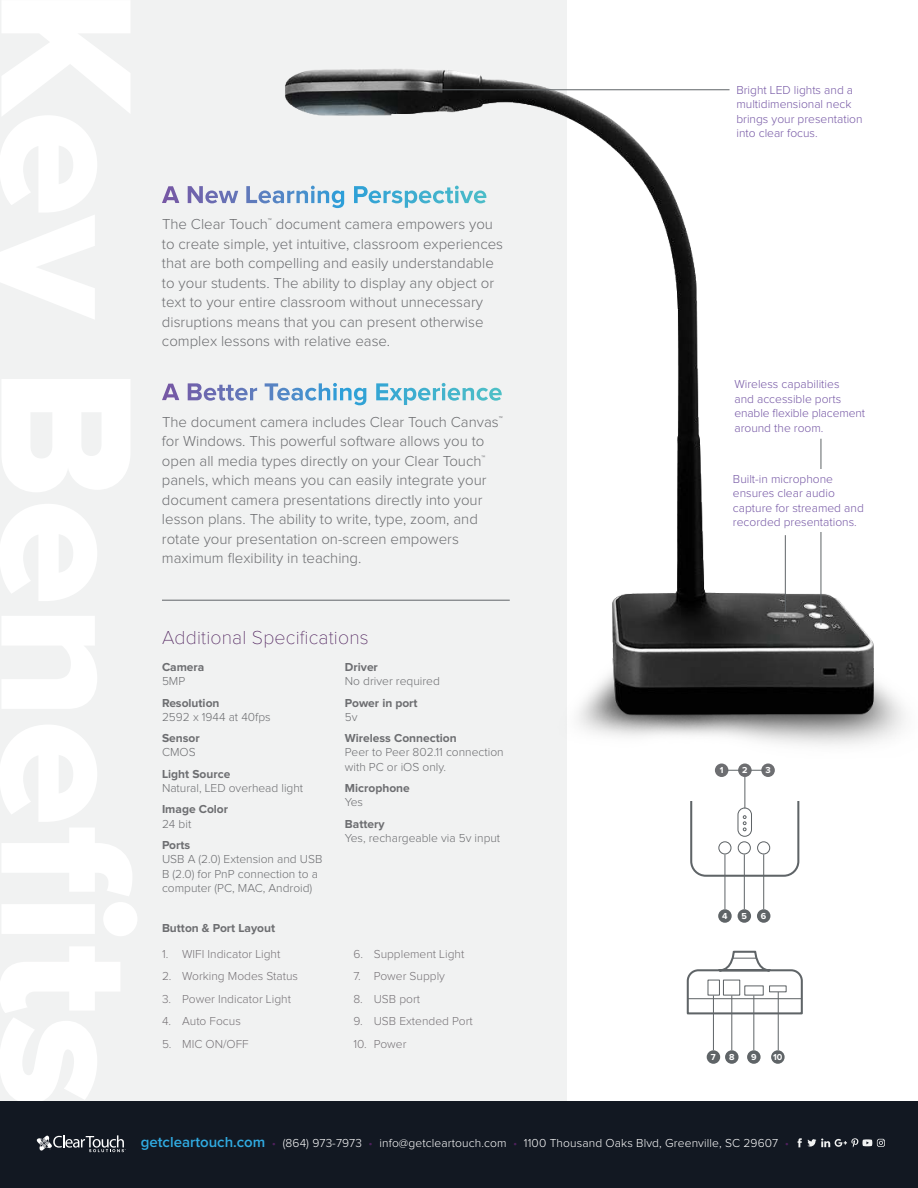
<style>
.page{position:relative;width:918px;height:1188px;background:#fff}
.page>*{position:absolute;margin:0;border:0;box-sizing:border-box;transform-origin:0 0}
.t1{font:100 19.5px "Proxima Nova T";letter-spacing:.01em;color:#4e205c}
.t2{font:300 15px/19.5px "Proxima Nova";color:#6d6e71}
.t3{font:300 12px/14.4px "Proxima Nova";color:#7658a5}
.t4{font:300 12px/14.4px "Proxima Nova";color:#6d6e71}
.t5{font:300 12px "Proxima Nova";color:#777377}
.t6{font:700 12px "Proxima Nova";color:#6d6e71}
.t7{font:300 12px "Proxima Nova";letter-spacing:.01em;color:#fff}
.t8{font:700 9px "Proxima Nova";color:#fff}
.s1{font-weight:600;font-size:15px;color:#30abe2}
.s2{color:#4e205c}
</style>
<div class="page">
<div style="left:0;top:0;width:566px;height:1102px;background:#f1f2f2"></div>
<div style="left:0;top:1102px;width:918px;height:86px;background:#121822"></div>
<img style="left:162px;top:54px;width:743px;height:726px">
<svg style="left:36px;top:1135px;width:90px;height:17px"></svg>
<svg style="left:798px;top:1138px;width:87px;height:9px"></svg>
<hr style="left:821px;top:439px;width:1px;height:186px;background:#5f6467">
<hr style="left:785px;top:535px;width:1px;height:78px;background:#5f6467">
<img style="left:162px;top:186px;width:18px;height:17px">
<img style="left:188px;top:186px;width:15px;height:17px">
<svg style="left:205px;top:191px;width:13px;height:12px"></svg>
<img style="left:219px;top:191px;width:19px;height:12px">
<img style="left:246px;top:186px;width:11px;height:17px">
<svg style="left:259px;top:191px;width:49px;height:12px"></svg>
<img style="left:311px;top:186px;width:4px;height:17px">
<svg style="left:318px;top:191px;width:11px;height:12px"></svg>
<img style="left:332px;top:191px;width:12px;height:17px">
<img style="left:354px;top:186px;width:14px;height:17px">
<svg style="left:369px;top:191px;width:33px;height:12px"></svg>
<img style="left:405px;top:191px;width:12px;height:17px">
<svg style="left:419px;top:191px;width:25px;height:12px"></svg>
<img style="left:445px;top:188px;width:8px;height:15px">
<img style="left:455px;top:186px;width:4px;height:17px">
<svg style="left:460px;top:191px;width:26px;height:12px"></svg>
<img style="left:162px;top:383px;width:18px;height:17px">
<img style="left:188px;top:383px;width:14px;height:17px">
<svg style="left:204px;top:388px;width:12px;height:13px"></svg>
<img style="left:217px;top:385px;width:17px;height:16px">
<svg style="left:235px;top:388px;width:22px;height:13px"></svg>
<img style="left:265px;top:383px;width:13px;height:17px">
<svg style="left:277px;top:388px;width:40px;height:13px"></svg>
<img style="left:319px;top:383px;width:11px;height:17px">
<img style="left:333px;top:383px;width:4px;height:17px">
<svg style="left:340px;top:388px;width:12px;height:12px"></svg>
<img style="left:354px;top:388px;width:12px;height:17px">
<img style="left:376px;top:383px;width:12px;height:17px">
<svg style="left:389px;top:388px;width:13px;height:12px"></svg>
<img style="left:404px;top:388px;width:12px;height:17px">
<svg style="left:418px;top:388px;width:22px;height:13px"></svg>
<img style="left:442px;top:383px;width:4px;height:17px">
<svg style="left:448px;top:388px;width:54px;height:13px"></svg>
<hr style="left:434px;top:90px;width:296px;height:1px;background:#5f6467">
<svg style="left:686px;top:952px;width:117px;height:63px"></svg>
<div style="left:707px;top:1050px;width:13px;height:14px;background:#5f6467;border-radius:50%"></div>
<div style="left:725px;top:1050px;width:14px;height:14px;background:#5f6467;border-radius:50%"></div>
<div style="left:747px;top:1050px;width:14px;height:14px;background:#5f6467;border-radius:50%"></div>
<div style="left:771px;top:1050px;width:14px;height:14px;background:#5f6467;border-radius:50%"></div>
<hr style="left:713px;top:995px;width:1px;height:55px;background:#5f6467">
<hr style="left:731px;top:995px;width:1px;height:55px;background:#5f6467">
<hr style="left:753px;top:995px;width:1px;height:55px;background:#5f6467">
<hr style="left:778px;top:992px;width:1px;height:58px;background:#5f6467">
<svg style="left:690px;top:802px;width:110px;height:76px"></svg>
<div style="left:718px;top:909px;width:14px;height:14px;background:#5f6467;border-radius:50%"></div>
<div style="left:738px;top:909px;width:13px;height:14px;background:#5f6467;border-radius:50%"></div>
<div style="left:757px;top:909px;width:13px;height:14px;background:#5f6467;border-radius:50%"></div>
<hr style="left:725px;top:854px;width:1px;height:55px;background:#5f6467">
<hr style="left:744px;top:854px;width:1px;height:55px;background:#5f6467">
<hr style="left:763px;top:854px;width:1px;height:55px;background:#5f6467">
<div style="left:715px;top:763px;width:13px;height:14px;background:#6d6e71;border-radius:50%"></div>
<div style="left:738px;top:763px;width:14px;height:14px;background:#6d6e71;border-radius:50%"></div>
<div style="left:761px;top:763px;width:14px;height:14px;background:#6d6e71;border-radius:50%"></div>
<hr style="left:745px;top:777px;width:1px;height:31px;background:#5f6467">
<svg style="left:727px;top:770px;width:13px;height:1px"></svg>
<hr style="left:162px;top:600px;width:348px;height:1px;background:#5f6467">
<div style="left:807px;top:469px;width:111px;height:63px;background:#fff"></div>
<p class="t2" style="left:162px;top:215px;width:343px">The Clear Touch<sup>™</sup> document camera empowers you to create simple, yet intuitive, classroom experiences that are both compelling and easily understandable to your students. The ability to display any object or text to your entire classroom without unnecessary disruptions means that you can present otherwise complex lessons with relative ease.</p>
<p class="t2" style="left:162px;top:413px;width:342px">The document camera includes Clear Touch Canvas<sup>™ </sup>for Windows. This powerful software allows you to open all media types directly on your Clear Touch<sup>™ </sup>panels, which means you can easily integrate your document camera presentations directly into your lesson plans. The ability to write, type, zoom, and rotate your presentation on-screen empowers maximum flexibility in teaching.</p>
<h1 class="t1" style="left:162px;top:629px;width:208px">Additional Specifications</h1>
<p class="t6" style="left:162px;top:662px;width:44px">Camera</p>
<p class="t4" style="left:162px;top:675px;width:25px">5MP</p>
<p class="t6" style="left:162px;top:698px;width:59px">Resolution</p>
<p class="t4" style="left:162px;top:710px;width:110px">2592 x 1944 at 40fps</p>
<p class="t6" style="left:162px;top:733px;width:39px">Sensor</p>
<p class="t4" style="left:162px;top:746px;width:35px">CMOS</p>
<p class="t6" style="left:162px;top:769px;width:70px">Light Source</p>
<p class="t4" style="left:162px;top:782px;width:143px">Natural, LED overhead light</p>
<p class="t6" style="left:162px;top:804px;width:68px">Image Color</p>
<p class="t4" style="left:162px;top:817px;width:31px">24 bit</p>
<p class="t6" style="left:162px;top:840px;width:30px">Ports</p>
<p class="t4" style="left:162px;top:853px;width:162px">USB A (2.0) Extension and USB<br>B (2.0) for PnP connection to a computer (PC, MAC, Android)</p>
<p class="t6" style="left:162px;top:923px;width:115px">Button &amp; Port Layout</p>
<p class="t5" style="left:162px;top:949px;width:120px">1. WIFI Indicator Light</p>
<p class="t5" style="left:162px;top:971px;width:138px">2. Working Modes Status</p>
<p class="t5" style="left:162px;top:994px;width:130px">3. Power Indicator Light</p>
<p class="t5" style="left:162px;top:1016px;width:80px">4. Auto Focus</p>
<p class="t5" style="left:162px;top:1039px;width:88px">5. MIC ON/OFF</p>
<p class="t6" style="left:345px;top:662px;width:35px">Driver</p>
<p class="t4" style="left:345px;top:675px;width:96px">No driver required</p>
<p class="t6" style="left:345px;top:698px;width:74px">Power in port</p>
<p class="t4" style="left:345px;top:710px;width:14px">5v</p>
<p class="t6" style="left:345px;top:733px;width:113px">Wireless Connection</p>
<p class="t4" style="left:345px;top:746px;width:160px">Peer to Peer 802.11 connection with PC or iOS only.</p>
<p class="t6" style="left:345px;top:783px;width:66px">Microphone</p>
<p class="t4" style="left:345px;top:796px;width:20px">Yes</p>
<p class="t6" style="left:345px;top:819px;width:41px">Battery</p>
<p class="t4" style="left:345px;top:831px;width:157px">Yes, rechargeable via 5v input</p>
<p class="t5" style="left:353px;top:949px;width:112px">6. Supplement Light</p>
<p class="t5" style="left:353px;top:971px;width:93px">7. Power Supply</p>
<p class="t5" style="left:353px;top:994px;width:68px">8. USB port</p>
<p class="t5" style="left:353px;top:1016px;width:121px">9. USB Extended Port</p>
<p class="t5" style="left:353px;top:1039px;width:55px">10. Power</p>
<p class="t3" style="left:736px;top:83px;width:128px">Bright LED lights and a multidimensional neck brings your presentation into clear focus.</p>
<p class="t3" style="left:734px;top:378px;width:132px">Wireless capabilities<br>and accessible ports enable flexible placement around the room.</p>
<p class="t3" style="left:733px;top:472px;width:132px">Built-in microphone ensures clear audio capture for streamed and recorded presentations.</p>
<p class="t8" style="left:720px;top:766px;width:5px">1</p>
<p class="t8" style="left:742px;top:766px;width:7px">2</p>
<p class="t8" style="left:765px;top:766px;width:7px">3</p>
<p class="t8" style="left:722px;top:912px;width:7px">4</p>
<p class="t8" style="left:742px;top:912px;width:7px">5</p>
<p class="t8" style="left:761px;top:912px;width:7px">6</p>
<p class="t8" style="left:711px;top:1053px;width:6px">7</p>
<p class="t8" style="left:729px;top:1053px;width:7px">8</p>
<p class="t8" style="left:751px;top:1053px;width:7px">9</p>
<p class="t8" style="left:773px;top:1053px;width:11px">10</p>
<p class="t7" style="left:141px;top:1138px;width:650px"><span class="s1">getcleartouch.com</span> <span class="s2">•</span> (864) 973-7973 <span class="s2">•</span> info@getcleartouch.com <span class="s2">•</span> 1100 Thousand Oaks Blvd, Greenville, SC 29607 <span class="s2">•</span></p>
</div>
